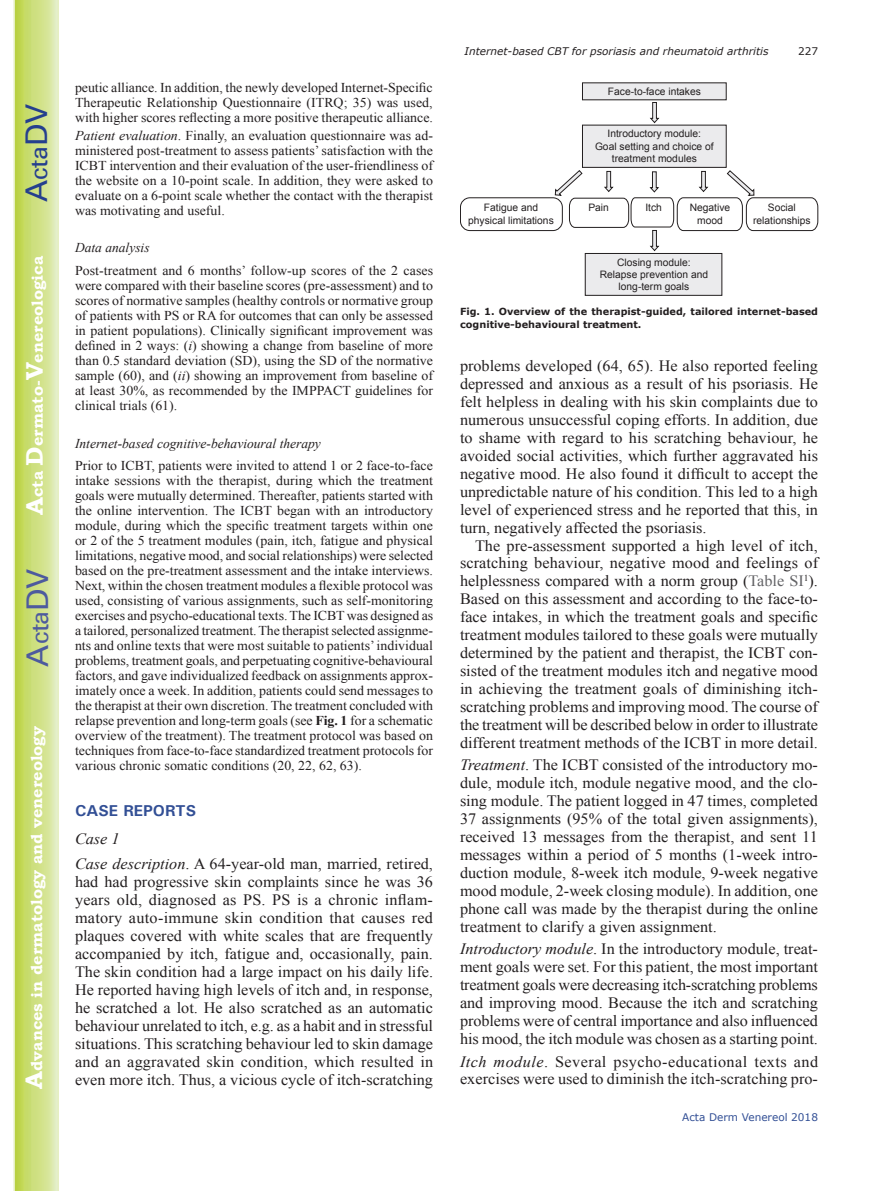
<style>
.page{position:relative;width:893px;height:1191px;background:#fff}
.page>*{position:absolute;margin:0;border:0;box-sizing:border-box;transform-origin:0 0}
.t1{font:30px "Univers";color:#4d5a9e}
.t2{font:30px "Univers";color:#253f8e}
.t3{font:15.75px/18px "Times New Roman";color:#231f20;text-align:justify}
.t4{font:700 15.75px "Bookman Old Style";color:#fff}
.t5{font:700 15.75px "Univers";color:#324f95}
.t6{font:13.5px/15px "Times New Roman";color:#231f20;text-align:justify}
.t7{font:italic 13.5px "Times New Roman";color:#231f20}
.t8{font:italic 10.5px "Verdana";color:#231f20}
.t9{font:10.5px "Verdana";color:#324f95}
.t10{font:10.5px "Verdana";color:#231f20}
.t11{font:10.2px/12.3px "Arial";color:#231f20;text-align:center}
.t12{font:700 9.75px/13.5px "Verdana";color:#231f20}
.s1{font-size:24px}
.s2{font-style:italic}
.s3{font-weight:700}
.s4{color:#636366}
</style>
<div class="page">
<svg style="left:14px;top:0;width:45px;height:1191px;background:#cfe084"></svg>
<div style="left:585px;top:253px;width:137px;height:42px;background:#ebebed"></div>
<div style="left:585px;top:253px;width:137px;height:43px;border:1px solid #231f20"></div>
<div style="left:582px;top:125px;width:144px;height:42px;background:#ebebed"></div>
<div style="left:582px;top:125px;width:144px;height:43px;border:1px solid #231f20"></div>
<div style="left:582px;top:83px;width:144px;height:17px;background:#ebebed"></div>
<div style="left:460px;top:197px;width:103px;height:34px;border:1px solid #231f20;border-radius:9px"></div>
<svg style="left:650px;top:102px;width:10px;height:21px"></svg>
<svg style="left:555px;top:170px;width:263px;height:81px"></svg>
<h1 class="t2" style="left:19px;top:202px;width:100px;rotate:-90deg">A<span class="s1">cta</span>DV</h1>
<p class="t4" style="left:28px;top:515px;width:260px;rotate:-90deg"><span class="s1">A</span>cta <span class="s1">D</span>ermato-<span class="s1">V</span>enereologica</p>
<h1 class="t1" style="left:20px;top:666px;width:100px;rotate:-90deg">A<span class="s1">cta</span>DV</h1>
<p class="t4" style="left:27px;top:1088px;width:364px;rotate:-90deg"><span class="s1">A</span>dvances in dermatology and venereology</p>
<p class="t6" style="left:75px;top:80px;width:360px">peutic alliance. In addition, the newly developed Internet-Specific Therapeutic Relationship Questionnaire (ITRQ; 35) was used, with higher scores reflecting a more positive therapeutic alliance.</p>
<p class="t6" style="left:75px;top:128px;width:360px"><span class="s2">Patient evaluation</span>. Finally, an evaluation questionnaire was ad&shy;ministered post-treatment to assess patients’ satisfaction with the ICBT intervention and their evaluation of the user-friendliness of the website on a 10-point scale. In addition, they were asked to evaluate on a 6-point scale whether the contact with the therapist was motivating and useful.</p>
<p class="t7" style="left:75px;top:239px;width:76px">Data analysis</p>
<p class="t6" style="left:75px;top:263px;width:360px">Post-treatment and 6 months’ follow-up scores of the 2 cases were compared with their baseline scores (pre-assessment) and to scores of normative samples (healthy controls or normative group of patients with PS or RA for outcomes that can only be assessed in patient populations). Clinically significant improvement was defined in 2 ways: (<span class="s2">i</span>) showing a change from baseline of more than 0.5 standard deviation (SD), using the SD of the normative sample (60), and (<span class="s2">ii</span>) showing an improvement from baseline of at least 30%, as recommended by the IMPPACT guidelines for clinical trials (61).</p>
<p class="t7" style="left:75px;top:434px;width:247px">Internet-based cognitive-behavioural therapy</p>
<p class="t6" style="left:75px;top:458px;width:360px">Prior to ICBT, patients were invited to attend 1 or 2 face-to-face intake sessions with the therapist, during which the treatment goals were mutually determined. Thereafter, patients started with the online intervention. The ICBT began with an introductory module, during which the specific treatment targets within one or 2 of the 5 treatment modules (pain, itch, fatigue and physical limitations, negative mood, and social relationships) were selected based on the pre-treatment assessment and the intake interviews.<br>Next, within the chosen treatment modules a flexible protocol was used, consisting of various assignments, such as self-monitoring exercises and psycho-educational texts. The ICBT was designed as a tailored, personalized treatment. The therapist selected assignme&shy;nts and online texts that were most suitable to patients’ individual problems, treatment goals, and perpetuating cognitive-behavioural factors, and gave individualized feedback on assignments approx&shy;imately once a week. In addition, patients could send messages to the therapist at their own discretion. The treatment concluded with relapse prevention and long-term goals (see <span class="s3">Fig. 1</span> for a schematic overview of the treatment). The treatment protocol was based on techniques from face-to-face standardized treatment protocols for various chronic somatic conditions (20, 22, 62, 63).</p>
<p class="t5" style="left:75px;top:800px;width:123px">CASE REPORTS</p>
<p class="t3" style="left:75px;top:825px;width:359px;line-height:25.5px"><span class="s2">Case 1<br>Case description</span>. A 64-year-old man, married, retired,</p>
<p class="t3" style="left:75px;top:873px;width:360px">had had progressive skin complaints since he was 36 years old, diagnosed as PS. PS is a chronic inflam&shy;matory auto-immune skin condition that causes red plaques covered with white scales that are frequently accompanied by itch, fatigue and, occasionally, pain.<br>The skin condition had a large impact on his daily life.<br>He reported having high levels of itch and, in response, he scratched a lot. He also scratched as an automatic behaviour unrelated to itch, e.g. as a habit and in stressful situations. This scratching behaviour led to skin damage and an aggravated skin condition, which resulted in even more itch. Thus, a vicious cycle of itch-scratching</p>
<p class="t8" style="left:465px;top:44px;width:305px">Internet-based CBT for psoriasis and rheumatoid arthritis</p>
<p class="t10" style="left:798px;top:44px;width:22px">227</p>
<p class="t11" style="left:608px;top:85px;width:94px">Face-to-face intakes</p>
<p class="t11" style="left:595px;top:128px;width:120px">Introductory module:<br>Goal setting and choice of treatment modules</p>
<p class="t11" style="left:468px;top:202px;width:87px">Fatigue and physical limitations</p>
<p class="t11" style="left:588px;top:202px;width:22px">Pain</p>
<p class="t11" style="left:645px;top:202px;width:18px">Itch</p>
<p class="t11" style="left:690px;top:202px;width:42px">Negative mood</p>
<p class="t11" style="left:753px;top:202px;width:59px">Social relationships</p>
<p class="t11" style="left:600px;top:256px;width:110px">Closing module:<br>Relapse prevention and long-term goals</p>
<p class="t12" style="left:460px;top:304px;width:359px">Fig. 1. Overview of the therapist-guided, tailored internet-based cognitive-behavioural treatment.</p>
<p class="t3" style="left:460px;top:356px;width:360px">problems developed (64, 65). He also reported feeling depressed and anxious as a result of his psoriasis. He felt helpless in dealing with his skin complaints due to numerous unsuccessful coping efforts. In addition, due to shame with regard to his scratching behaviour, he avoided social activities, which further aggravated his negative mood. He also found it difficult to accept the unpredictable nature of his condition. This led to a high level of experienced stress and he reported that this, in turn, negatively affected the psoriasis.</p>
<p class="t3" style="left:460px;top:536px;width:360px;text-indent:15px">The pre-assessment supported a high level of itch, scratching behaviour, negative mood and feelings of helplessness compared with a norm group (<span class="s4">Table SI</span><sup>1</sup>).<br>Based on this assessment and according to the face-to&shy;face intakes, in which the treatment goals and specific treatment modules tailored to these goals were mutually determined by the patient and therapist, the ICBT con&shy;sisted of the treatment modules itch and negative mood in achieving the treatment goals of diminishing itch&shy;scratching problems and improving mood. The course of the treatment will be described below in order to illustrate different treatment methods of the ICBT in more detail.</p>
<p class="t3" style="left:460px;top:756px;width:360px"><span class="s2">Treatment</span>. The ICBT consisted of the introductory mo&shy;dule, module itch, module negative mood, and the clo&shy;sing module. The patient logged in 47 times, completed 37 assignments (95% of the total given assignments), received 13 messages from the therapist, and sent 11 messages within a period of 5 months (1-week intro&shy;duction module, 8-week itch module, 9-week negative mood module, 2-week closing module). In addition, one phone call was made by the therapist during the online treatment to clarify a given assignment.</p>
<p class="t3" style="left:460px;top:939px;width:360px"><span class="s2">Introductory module</span>. In the introductory module, treat&shy;ment goals were set. For this patient, the most important treatment goals were decreasing itch-scratching problems and improving mood. Because the itch and scratching problems were of central importance and also influenced his mood, the itch module was chosen as a starting point.</p>
<p class="t3" style="left:460px;top:1052px;width:360px"><span class="s2">Itch module</span>. Several psycho-educational texts and exercises were used to diminish the itch-scratching pro-</p>
<p class="t9" style="left:682px;top:1110px;width:137px">Acta Derm Venereol 2018</p>
</div>
